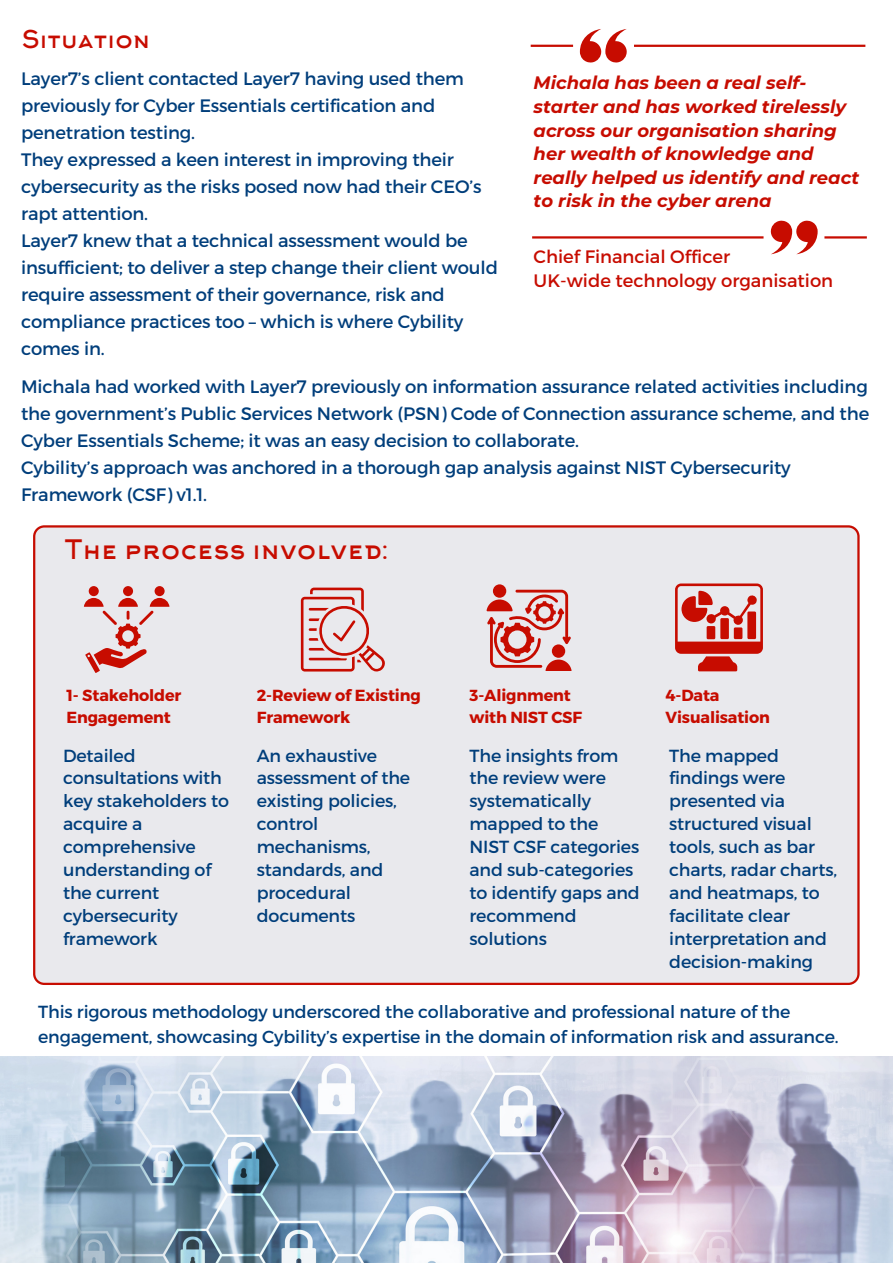
<style>
.page{position:relative;width:893px;height:1264px;background:#fff}
.page>*{position:absolute;margin:0;border:0;box-sizing:border-box;transform-origin:0 0}
.t1{font:26.25px "Arkhip";letter-spacing:-.01em;color:#c70c00}
.t2{font:24px "Arkhip";letter-spacing:-.01em;color:#c70c00}
.t3{font:18px/27px "Montserrat";letter-spacing:-.01em;color:#003e7b}
.t4{font:italic 700 18px/23.5px "Montserrat";color:#c70c00}
.t5{font:18px "Montserrat";color:#c70c00}
.t6{font:17.55px/23px "Montserrat";letter-spacing:-.01em;color:#003e7b}
.t7{font:700 16.05px/21.9px "Montserrat";letter-spacing:-.01em;color:#c70c00}
</style>
<div class="page">
<svg style="left:580px;top:29px;width:47px;height:34px"></svg>
<hr style="left:634px;top:45px;width:231px;height:2px;background:#c70c00">
<hr style="left:530px;top:45px;width:43px;height:2px;background:#c70c00">
<hr style="left:532px;top:236px;width:231px;height:2px;background:#c70c00">
<svg style="left:770px;top:220px;width:47px;height:34px"></svg>
<hr style="left:824px;top:236px;width:42px;height:2px;background:#c70c00">
<div style="left:33px;top:525px;width:826px;height:460px;background:#e9e9ed"></div>
<svg style="left:84px;top:586px;width:85px;height:86px;background:#e0b4b5"></svg>
<svg style="left:301px;top:587px;width:84px;height:84px;background:#e1b6b7"></svg>
<svg style="left:486px;top:584px;width:85px;height:87px;background:#dc9897"></svg>
<svg style="left:675px;top:583px;width:87px;height:88px;background:#d9827e"></svg>
<img style="left:0;top:1056px;width:892px;height:206px">
<p class="t2" style="left:22px;top:27px;width:130px">Situation</p>
<p class="t3" style="left:21px;top:64px;width:444px">Layer7’s client contacted Layer7 having used them previously for Cyber Essentials certification and penetration testing.</p>
<p class="t3" style="left:21px;top:145px;width:462px">They expressed a keen interest in improving their cybersecurity as the risks posed now had their CEO’s rapt attention.</p>
<p class="t3" style="left:21px;top:226px;width:478px">Layer7 knew that a technical assessment would be insufficient; to deliver a step change their client would require assessment of their governance, risk and compliance practices too – which is where Cybility comes in.</p>
<p class="t3" style="left:21px;top:372px;width:849px;text-align:justify">Michala had worked with Layer7 previously on information assurance related activities including the government’s Public Services Network (PSN) Code of Connection assurance scheme, and the Cyber Essentials Scheme; it was an easy decision to collaborate.</p>
<p class="t3" style="left:21px;top:453px;width:771px">Cybility’s approach was anchored in a thorough gap analysis against NIST Cybersecurity<br>Framework (CSF) v1.1.</p>
<p class="t4" style="left:533px;top:71px;width:327px">Michala has been a real self&shy;starter and has worked tirelessly across our organisation sharing her wealth of knowledge and really helped us identify and react to risk in the cyber arena</p>
<p class="t5" style="left:533px;top:245px;width:198px">Chief Financial Officer</p>
<p class="t5" style="left:533px;top:268px;width:301px">UK-wide technology organisation</p>
<p class="t1" style="left:64px;top:536px;width:325px">The process involved:</p>
<p class="t7" style="left:66px;top:683px;width:116px">1- Stakeholder<br>Engagement</p>
<p class="t7" style="left:257px;top:683px;width:165px">2-Review of Existing<br>Framework</p>
<p class="t7" style="left:469px;top:683px;width:114px">3-Alignment with NIST CSF</p>
<p class="t7" style="left:665px;top:683px;width:106px">4-Data<br>Visualisation</p>
<p class="t6" style="left:63px;top:743px;width:167px">Detailed consultations with key stakeholders to acquire a comprehensive understanding of the current cybersecurity framework</p>
<p class="t6" style="left:257px;top:743px;width:155px">An exhaustive assessment of the existing policies, control mechanisms, standards, and procedural documents</p>
<p class="t6" style="left:469px;top:743px;width:172px">The insights from the review were systematically mapped to the<br>NIST CSF categories and sub-categories to identify gaps and recommend solutions</p>
<p class="t6" style="left:669px;top:743px;width:169px">The mapped findings were presented via structured visual tools, such as bar charts, radar charts, and heatmaps, to facilitate clear interpretation and decision-making</p>
<p class="t6" style="left:38px;top:997px;width:802px;line-height:25.8px">This rigorous methodology underscored the collaborative and professional nature of the engagement, showcasing Cybility’s expertise in the domain of information risk and assurance.</p>
</div>
